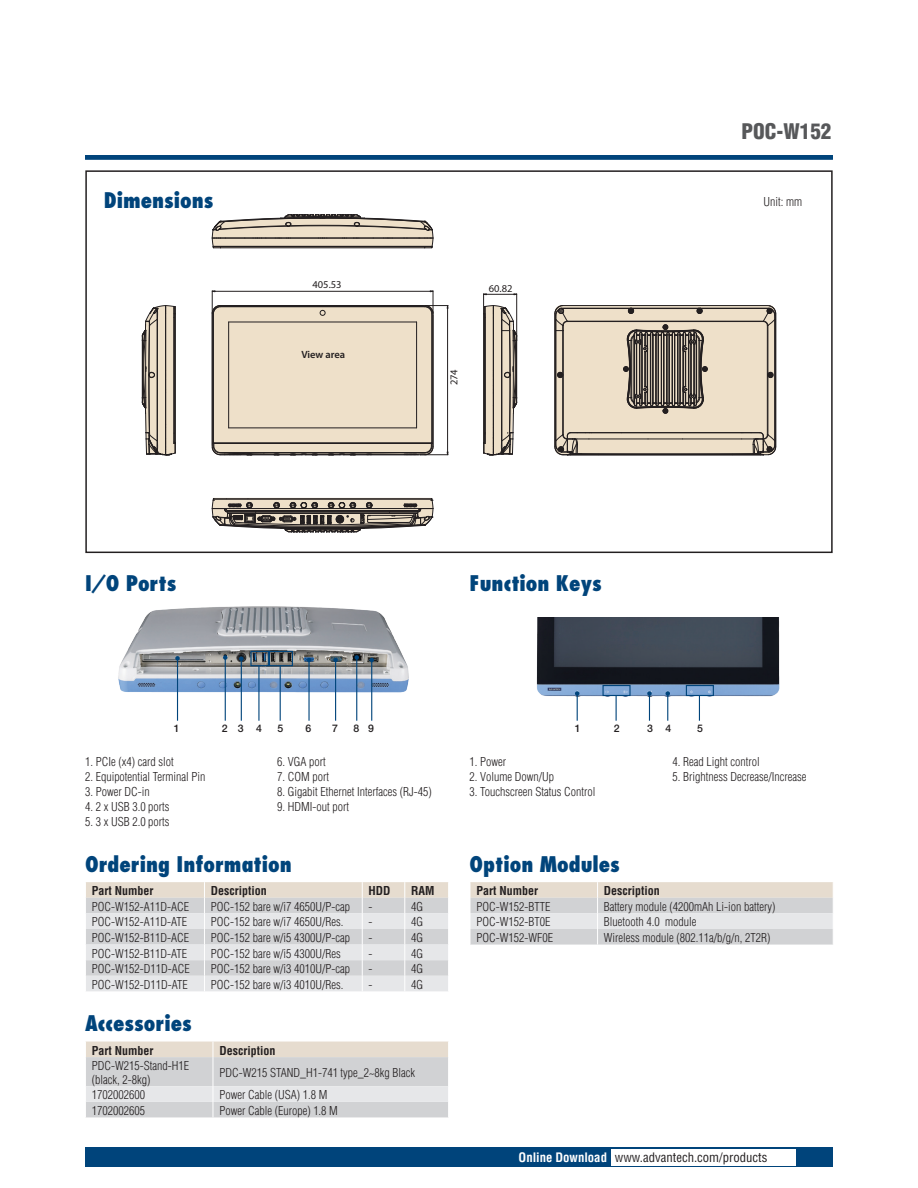
<style>
.page{position:relative;width:918px;height:1188px;background:#fff}
.page>*{position:absolute;margin:0;border:0;box-sizing:border-box;transform-origin:0 0}
.t1{font:800 condensed 21px "Futura";color:#00447b}
.t2{font:900 condensed 21px "Helvetica";color:#57585a}
.t3{font:condensed 12.75px "Helvetica";color:#231f20}
.t4{font:300 condensed 12px/13.5px "Helvetica";color:#231f20}
.t5{font:700 condensed 12px "Helvetica";color:#231f20}
.t6{font:500 10.5px "Helvetica Neue";color:#231f20}
.t7{font:10.5px "Myriad Pro";color:#231f20}
.t8{font:600 10.5px "Myriad Pro";color:#231f20}
.s1{font-weight:700;color:#fff}
</style>
<div class="page">
<div style="left:85px;top:1147px;width:748px;height:20px;background:#00447b"></div>
<div style="left:611px;top:1149px;width:184px;height:16px;background:#fff"></div>
<div style="left:85px;top:155px;width:748px;height:5px;background:#00447b"></div>
<div style="left:85px;top:170px;width:748px;height:383px;background:#fff;border:2px solid #231f20"></div>
<img style="left:118px;top:606px;width:291px;height:93px">
<img style="left:536px;top:617px;width:244px;height:90px">
<svg style="left:575px;top:691px;width:4px;height:30px"></svg>
<svg style="left:647px;top:691px;width:5px;height:30px"></svg>
<svg style="left:666px;top:691px;width:4px;height:30px"></svg>
<div style="left:603px;top:685px;width:28px;height:11px;border:1px solid #00447b"></div>
<div style="left:686px;top:685px;width:28px;height:11px;border:1px solid #00447b"></div>
<svg style="left:616px;top:695px;width:1px;height:26px"></svg>
<svg style="left:699px;top:695px;width:1px;height:26px"></svg>
<hr style="left:177px;top:658px;width:1px;height:63px;background:#00447b">
<svg style="left:175px;top:656px;width:5px;height:5px"></svg>
<hr style="left:225px;top:657px;width:1px;height:64px;background:#00447b">
<svg style="left:223px;top:655px;width:5px;height:5px"></svg>
<hr style="left:308px;top:660px;width:2px;height:61px;background:#00447b">
<svg style="left:307px;top:658px;width:4px;height:4px"></svg>
<hr style="left:335px;top:660px;width:1px;height:61px;background:#00447b">
<svg style="left:333px;top:658px;width:5px;height:4px"></svg>
<hr style="left:356px;top:657px;width:1px;height:64px;background:#00447b">
<svg style="left:355px;top:655px;width:4px;height:5px"></svg>
<hr style="left:371px;top:660px;width:1px;height:61px;background:#00447b">
<svg style="left:369px;top:658px;width:5px;height:4px"></svg>
<hr style="left:241px;top:659px;width:1px;height:62px;background:#00447b">
<svg style="left:239px;top:657px;width:5px;height:4px"></svg>
<div style="left:250px;top:651px;width:19px;height:15px;border:1px solid #00447b"></div>
<div style="left:269px;top:651px;width:24px;height:15px;border:1px solid #00447b"></div>
<hr style="left:258px;top:666px;width:2px;height:55px;background:#00447b">
<hr style="left:280px;top:666px;width:1px;height:55px;background:#00447b">
<svg style="left:211px;top:498px;width:223px;height:35px;background:#8d867d"></svg>
<svg style="left:141px;top:305px;width:35px;height:151px;background:#b5ab9d"></svg>
<svg style="left:211px;top:214px;width:223px;height:35px;background:#bfb5a7"></svg>
<svg style="left:554px;top:305px;width:222px;height:151px;background:#c2b6a5"></svg>
<svg style="left:211px;top:290px;width:237px;height:166px;background:#dfd4c2"></svg>
<hr style="left:447px;top:306px;width:1px;height:149px;background:#231f20">
<svg style="left:483px;top:293px;width:35px;height:163px;background:#b8aea2"></svg>
<hr style="left:516px;top:294px;width:1px;height:46px;background:#231f20">
<hr style="left:484px;top:294px;width:33px;height:1px;background:#231f20">
<svg style="left:86px;top:882px;width:362px;height:109px;background:#dddddc"></svg>
<svg style="left:86px;top:1042px;width:362px;height:75px;background:#d9d8d7"></svg>
<svg style="left:470px;top:882px;width:363px;height:63px;background:#dcdad8"></svg>
<h1 class="t2" style="left:742px;top:119px;width:91px">POC-W152</h1>
<h1 class="t1" style="left:104px;top:187px;width:111px">Dimensions</h1>
<p class="t4" style="left:764px;top:195px;width:40px">Unit: mm</p>
<h1 class="t1" style="left:85px;top:570px;width:93px">I/O Ports</h1>
<p class="t7" style="left:313px;top:278px;width:31px">405.53</p>
<p class="t8" style="left:301px;top:348px;width:45px">View area</p>
<p class="t7" style="left:447px;top:385px;width:18px;rotate:-90deg">274</p>
<p class="t7" style="left:489px;top:282px;width:25px">60.82</p>
<h1 class="t1" style="left:470px;top:570px;width:134px">Function Keys</h1>
<p class="t6" style="left:174px;top:722px;width:7px">1</p>
<p class="t6" style="left:222px;top:722px;width:42px">23 4</p>
<p class="t6" style="left:278px;top:722px;width:7px">5</p>
<p class="t6" style="left:306px;top:722px;width:7px">6</p>
<p class="t6" style="left:332px;top:722px;width:7px">7</p>
<p class="t6" style="left:353px;top:722px;width:22px">8 9</p>
<p class="t6" style="left:575px;top:722px;width:7px">1</p>
<p class="t6" style="left:614px;top:722px;width:7px">2</p>
<p class="t6" style="left:647px;top:722px;width:26px">3 4</p>
<p class="t6" style="left:697px;top:722px;width:7px">5</p>
<p class="t4" style="left:85px;top:755px;width:90px">1. PCIe (x4) card slot</p>
<p class="t4" style="left:85px;top:770px;width:122px">2. Equipotential Terminal Pin</p>
<p class="t4" style="left:85px;top:785px;width:66px">3. Power DC-in</p>
<p class="t4" style="left:85px;top:800px;width:86px">4. 2 x USB 3.0 ports</p>
<p class="t4" style="left:85px;top:815px;width:86px">5. 3 x USB 2.0 ports</p>
<p class="t4" style="left:277px;top:755px;width:50px">6. VGA port</p>
<p class="t4" style="left:277px;top:770px;width:53px">7. COM port</p>
<p class="t4" style="left:277px;top:785px;width:156px">8. Gigabit Ethernet Interfaces (RJ-45)</p>
<p class="t4" style="left:277px;top:800px;width:73px">9. HDMI-out port</p>
<h1 class="t1" style="left:85px;top:850px;width:208px">Ordering Information</h1>
<p class="t5" style="left:92px;top:884px;width:63px">Part Number</p>
<p class="t5" style="left:211px;top:884px;width:57px">Description</p>
<p class="t5" style="left:369px;top:884px;width:23px">HDD</p>
<p class="t5" style="left:411px;top:884px;width:25px">RAM</p>
<p class="t4" style="left:92px;top:900px;width:99px">POC-W152-A11D-ACE</p>
<p class="t4" style="left:211px;top:900px;width:141px">POC-152 bare w/i7 4650U/P-cap</p>
<p class="t4" style="left:369px;top:900px;width:5px">-</p>
<p class="t4" style="left:411px;top:900px;width:13px">4G</p>
<p class="t4" style="left:92px;top:915px;width:97px">POC-W152-A11D-ATE</p>
<p class="t4" style="left:211px;top:915px;width:134px">POC-152 bare w/i7 4650U/Res.</p>
<p class="t4" style="left:369px;top:915px;width:5px">-</p>
<p class="t4" style="left:411px;top:915px;width:13px">4G</p>
<p class="t4" style="left:92px;top:931px;width:99px">POC-W152-B11D-ACE</p>
<p class="t4" style="left:211px;top:931px;width:141px">POC-152 bare w/i5 4300U/P-cap</p>
<p class="t4" style="left:369px;top:931px;width:5px">-</p>
<p class="t4" style="left:411px;top:931px;width:13px">4G</p>
<p class="t4" style="left:92px;top:946px;width:97px">POC-W152-B11D-ATE</p>
<p class="t4" style="left:211px;top:946px;width:131px">POC-152 bare w/i5 4300U/Res</p>
<p class="t4" style="left:369px;top:946px;width:5px">-</p>
<p class="t4" style="left:411px;top:946px;width:13px">4G</p>
<p class="t4" style="left:92px;top:962px;width:99px">POC-W152-D11D-ACE</p>
<p class="t4" style="left:211px;top:962px;width:141px">POC-152 bare w/i3 4010U/P-cap</p>
<p class="t4" style="left:369px;top:962px;width:5px">-</p>
<p class="t4" style="left:411px;top:962px;width:13px">4G</p>
<p class="t4" style="left:92px;top:978px;width:97px">POC-W152-D11D-ATE</p>
<p class="t4" style="left:211px;top:978px;width:134px">POC-152 bare w/i3 4010U/Res.</p>
<p class="t4" style="left:369px;top:978px;width:5px">-</p>
<p class="t4" style="left:411px;top:978px;width:13px">4G</p>
<h1 class="t1" style="left:85px;top:1010px;width:108px">Accessories</h1>
<p class="t5" style="left:92px;top:1043px;width:63px">Part Number</p>
<p class="t5" style="left:219px;top:1043px;width:57px">Description</p>
<p class="t4" style="left:92px;top:1059px;width:99px">PDC-W215-Stand-H1E (black, 2-8kg)</p>
<p class="t4" style="left:219px;top:1066px;width:197px">PDC-W215 STAND_H1-741 type_2~8kg Black</p>
<p class="t4" style="left:92px;top:1088px;width:55px">1702002600</p>
<p class="t4" style="left:219px;top:1088px;width:109px">Power Cable (USA) 1.8 M</p>
<p class="t4" style="left:92px;top:1104px;width:55px">1702002605</p>
<p class="t4" style="left:219px;top:1104px;width:120px">Power Cable (Europe) 1.8 M</p>
<p class="t4" style="left:470px;top:755px;width:38px">1. Power</p>
<p class="t4" style="left:470px;top:770px;width:86px">2. Volume Down/Up</p>
<p class="t4" style="left:470px;top:785px;width:127px">3. Touchscreen Status Control</p>
<p class="t4" style="left:673px;top:755px;width:89px">4. Read Light control</p>
<p class="t4" style="left:673px;top:770px;width:135px">5. Brightness Decrease/Increase</p>
<h1 class="t1" style="left:470px;top:850px;width:152px">Option Modules</h1>
<p class="t5" style="left:476px;top:884px;width:63px">Part Number</p>
<p class="t5" style="left:604px;top:884px;width:57px">Description</p>
<p class="t4" style="left:476px;top:900px;width:75px">POC-W152-BTTE</p>
<p class="t4" style="left:604px;top:900px;width:173px">Battery module (4200mAh Li-ion battery)</p>
<p class="t4" style="left:476px;top:915px;width:75px">POC-W152-BT0E</p>
<p class="t4" style="left:604px;top:915px;width:94px">Bluetooth 4.0 module</p>
<p class="t4" style="left:476px;top:931px;width:78px">POC-W152-WF0E</p>
<p class="t4" style="left:604px;top:931px;width:168px">Wireless module (802.11a/b/g/n, 2T2R)</p>
<p class="t3" style="left:519px;top:1150px;width:250px"><span class="s1">Online Download</span> www.advantech.com/products</p>
</div>
